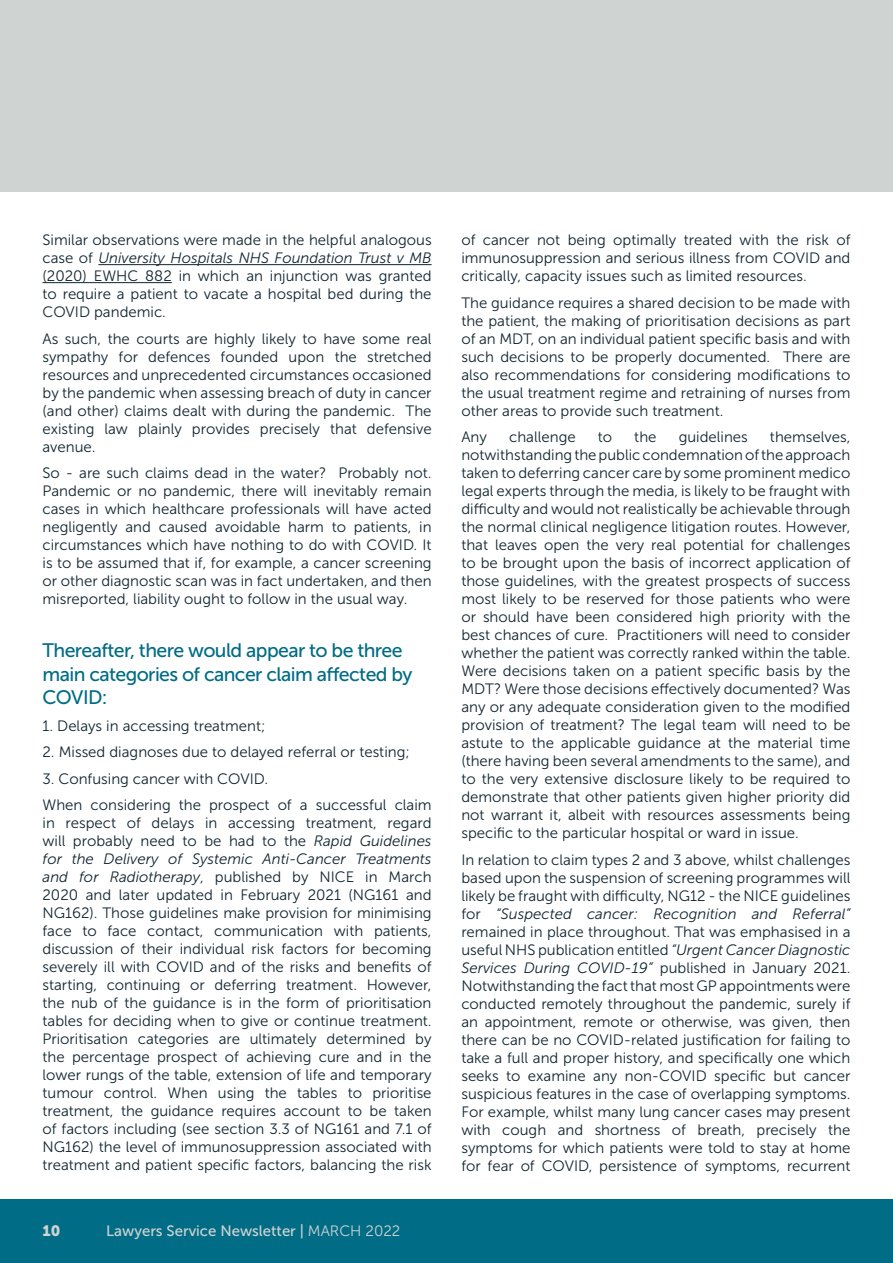
<style>
.page{position:relative;width:893px;height:1263px;background:#fff}
.page>*{position:absolute;margin:0;border:0;box-sizing:border-box;transform-origin:0 0}
.t1{font:19.5px/23.4px "Museo Sans 500";letter-spacing:-.03em;color:#006c85}
.t2{font:15px/18px "Museo Sans 300";color:#112530;text-align:justify}
.t3{font:15px "Museo Sans 500";color:#cfd4d2}
.t4{font:15px "Museo Sans 900";color:#cfd4d2}
.s1{font-style:italic}
.s2{font-family:"Museo Sans 300"}
</style>
<div class="page">
<div style="left:0;top:1199px;width:892px;height:64px;background:#006c85"></div>
<div style="left:0;top:0;width:892px;height:191px;background:#cfd4d2"></div>
<hr style="left:98px;top:264px;width:334px;height:1px;background:#112530">
<hr style="left:43px;top:282px;width:129px;height:1px;background:#112530">
<p class="t2" style="left:43px;top:231px;width:391px">Similar observations were made in the helpful analogous case of <span class="s1">University Hospitals NHS Foundation Trust v MB </span>(2020) EWHC 882 in which an injunction was granted to require a patient to vacate a hospital bed during the COVID pandemic.</p>
<p class="t2" style="left:43px;top:330px;width:391px">As such, the courts are highly likely to have some real sympathy for defences founded upon the stretched resources and unprecedented circumstances occasioned by the pandemic when assessing breach of duty in cancer (and other) claims dealt with during the pandemic. The existing law plainly provides precisely that defensive avenue.</p>
<p class="t2" style="left:43px;top:464px;width:391px">So - are such claims dead in the water? Probably not.<br>Pandemic or no pandemic, there will inevitably remain cases in which healthcare professionals will have acted negligently and caused avoidable harm to patients, in circumstances which have nothing to do with COVID. It is to be assumed that if, for example, a cancer screening or other diagnostic scan was in fact undertaken, and then misreported, liability ought to follow in the usual way.</p>
<p class="t1" style="left:43px;top:639px;width:371px">Thereafter, there would appear to be three main categories of cancer claim affected by<br>COVID:</p>
<p class="t2" style="left:43px;top:717px;width:224px">1. Delays in accessing treatment;</p>
<p class="t2" style="left:43px;top:743px;width:369px">2. Missed diagnoses due to delayed referral or testing;</p>
<p class="t2" style="left:43px;top:770px;width:227px">3. Confusing cancer with COVID.</p>
<p class="t2" style="left:43px;top:796px;width:391px">When considering the prospect of a successful claim in respect of delays in accessing treatment, regard will probably need to be had to the <span class="s1">Rapid Guidelines for the Delivery of Systemic Anti-Cancer Treatments and for Radiotherapy</span>, published by NICE in March 2020 and later updated in February 2021 (NG161 and NG162). Those guidelines make provision for minimising face to face contact, communication with patients, discussion of their individual risk factors for becoming severely ill with COVID and of the risks and benefits of starting, continuing or deferring treatment. However, the nub of the guidance is in the form of prioritisation tables for deciding when to give or continue treatment.<br>Prioritisation categories are ultimately determined by the percentage prospect of achieving cure and in the lower rungs of the table, extension of life and temporary tumour control. When using the tables to prioritise treatment, the guidance requires account to be taken of factors including (see section 3.3 of NG161 and 7.1 of NG162) the level of immunosuppression associated with treatment and patient specific factors, balancing the risk</p>
<p class="t4" style="left:43px;top:1222px;width:19px">10</p>
<p class="t3" style="left:106px;top:1222px;width:296px">Lawyers Service Newsletter | <span class="s2">MARCH 2022</span></p>
<p class="t2" style="left:461px;top:231px;width:391px">of cancer not being optimally treated with the risk of immunosuppression and serious illness from COVID and critically, capacity issues such as limited resources.</p>
<p class="t2" style="left:461px;top:294px;width:391px">The guidance requires a shared decision to be made with the patient, the making of prioritisation decisions as part of an MDT, on an individual patient specific basis and with such decisions to be properly documented. There are also recommendations for considering modifications to the usual treatment regime and retraining of nurses from other areas to provide such treatment.</p>
<p class="t2" style="left:461px;top:428px;width:27px">Any</p>
<p class="t2" style="left:509px;top:428px;width:68px">challenge</p>
<p class="t2" style="left:598px;top:428px;width:16px">to</p>
<p class="t2" style="left:634px;top:428px;width:24px">the</p>
<p class="t2" style="left:679px;top:428px;width:71px">guidelines</p>
<p class="t2" style="left:461px;top:428px;width:391px;text-indent:309px">themselves, notwithstanding the public condemnation of the approach taken to deferring cancer care by some prominent medico legal experts through the media, is likely to be fraught with difficulty and would not realistically be achievable through the normal clinical negligence litigation routes. However, that leaves open the very real potential for challenges to be brought upon the basis of incorrect application of those guidelines, with the greatest prospects of success most likely to be reserved for those patients who were or should have been considered high priority with the best chances of cure. Practitioners will need to consider whether the patient was correctly ranked within the table.<br>Were decisions taken on a patient specific basis by the MDT? Were those decisions effectively documented? Was any or any adequate consideration given to the modified provision of treatment? The legal team will need to be astute to the applicable guidance at the material time (there having been several amendments to the same), and to the very extensive disclosure likely to be required to demonstrate that other patients given higher priority did not warrant it, albeit with resources assessments being specific to the particular hospital or ward in issue.</p>
<p class="t2" style="left:461px;top:851px;width:391px">In relation to claim types 2 and 3 above, whilst challenges based upon the suspension of screening programmes will likely be fraught with difficulty, NG12 - the NICE guidelines for <span class="s1">“Suspected cancer: Recognition and Referral” </span>remained in place throughout. That was emphasised in a useful NHS publication entitled <span class="s1">“Urgent Cancer Diagnostic Services During COVID-19”</span> published in January 2021.<br>Notwithstanding the fact that most GP appointments were conducted remotely throughout the pandemic, surely if an appointment, remote or otherwise, was given, then there can be no COVID-related justification for failing to take a full and proper history, and specifically one which seeks to examine any non-COVID specific but cancer suspicious features in the case of overlapping symptoms.<br>For example, whilst many lung cancer cases may present with cough and shortness of breath, precisely the symptoms for which patients were told to stay at home for fear of COVID, persistence of symptoms, recurrent</p>
</div>
